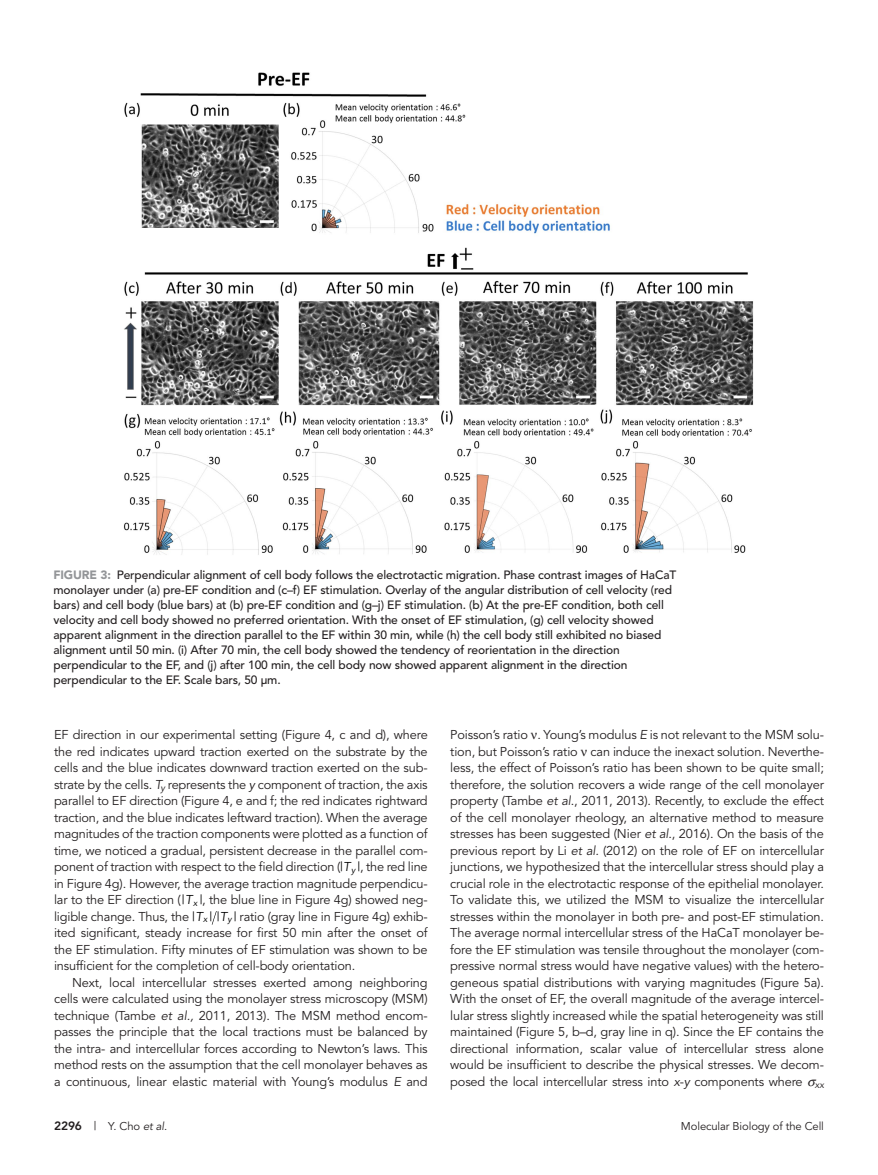
<style>
.page{position:relative;width:878px;height:1175px;background:#fff}
.page>*{position:absolute;margin:0;border:0;box-sizing:border-box;transform-origin:0 0}
.Para{font:12.75px/16.5px "Avenir";letter-spacing:-.01em;color:#231f20;text-align:justify}
.ParaFL{font:12.75px/16.5px "Avenir";letter-spacing:-.015em;color:#231f20;text-align:justify}
.t1{font:italic 12.75px "Avenir";color:#000}
.FigCaption_35_5p{font:500 12px/15px "Avenir";letter-spacing:-.01em;color:#231f20}
.t2{font:11.25px "Avenir";letter-spacing:-.01em;color:#231f20}
.t3{font:italic 8.85px "Avenir";color:#000}
.s1{font-weight:900;color:#939598}
.s2{font-style:italic}
.s3{color:#000}
.s4{font-weight:800;font-size:12px}
.s5{font-size:12px}
</style>
<div class="page">
<svg style="left:212px;top:911px;width:5px;height:13px"></svg>
<img style="left:124px;top:72px;width:629px;height:483px">
<p class="FigCaption_35_5p" style="left:53px;top:567px;width:624px"><span class="s1">FIGURE 3:</span> Perpendicular alignment of cell body follows the electrotactic migration. Phase contrast images of HaCaT monolayer under (a) pre-EF condition and (c–f) EF stimulation. Overlay of the angular distribution of cell velocity (red bars) and cell body (blue bars) at (b) pre-EF condition and (g–j) EF stimulation. (b) At the pre-EF condition, both cell velocity and cell body showed no preferred orientation. With the onset of EF stimulation, (g) cell velocity showed apparent alignment in the direction parallel to the EF within 30 min, while (h) the cell body still exhibited no biased alignment until 50 min. (i) After 70 min, the cell body showed the tendency of reorientation in the direction perpendicular to the EF, and (j) after 100 min, the cell body now showed apparent alignment in the direction perpendicular to the EF. Scale bars, 50 µm.</p>
<p class="ParaFL" style="left:54px;top:726px;width:375px">EF direction in our experimental setting (Figure 4, c and d), where the red indicates upward traction exerted on the substrate by the cells and the blue indicates downward traction exerted on the sub&shy;strate by the cells. <span class="s2">T</span><sub>y</sub> represents the <span class="s2">y</span> component of traction, the axis parallel to EF direction (Figure 4, e and f; the red indicates rightward traction, and the blue indicates leftward traction). When the average magnitudes of the traction components were plotted as a function of time, we noticed a gradual, persistent decrease in the parallel com&shy;ponent of traction with respect to the field direction (<span class="s3">| |</span>, the red line</p>
<p class="t1" style="left:343px;top:859px;width:14px">T<sub>y</sub></p>
<p class="ParaFL" style="left:54px;top:875px;width:375px">in Figure 4g). However, the average traction magnitude perpendicu&shy;lar to the EF direction (<span class="s3">| |</span>, the blue line in Figure 4g) showed neg-</p>
<p class="t1" style="left:185px;top:892px;width:14px">T<sub>x</sub></p>
<p class="ParaFL" style="left:54px;top:908px;width:375px">ligible change. Thus, the <span class="s3">| | | |</span> ratio (gray line in Figure 4g) exhib-</p>
<p class="t1" style="left:195px;top:908px;width:9px">T</p>
<p class="t1" style="left:220px;top:908px;width:9px">T</p>
<p class="t3" style="left:203px;top:914px;width:6px">x</p>
<p class="t3" style="left:228px;top:914px;width:6px">y</p>
<p class="ParaFL" style="left:54px;top:924px;width:375px">ited significant, steady increase for first 50 min after the onset of the EF stimulation. Fifty minutes of EF stimulation was shown to be insufficient for the completion of cell-body orientation.</p>
<p class="Para" style="left:54px;top:974px;width:375px;text-indent:18px">Next, local intercellular stresses exerted among neighboring cells were calculated using the monolayer stress microscopy (MSM) technique (Tambe <span class="s2">et al.,</span> 2011, 2013). The MSM method encom&shy;passes the principle that the local tractions must be balanced by the intra- and intercellular forces according to Newton’s laws. This method rests on the assumption that the cell monolayer behaves as a continuous, linear elastic material with Young’s modulus <span class="s2">E</span> and</p>
<p class="Para" style="left:450px;top:726px;width:375px">Poisson’s ratio . Young’s modulus <span class="s2">E</span> is not relevant to the MSM solu&shy;tion, but Poisson’s ratio can induce the inexact solution. Neverthe&shy;less, the effect of Poisson’s ratio has been shown to be quite small; therefore, the solution recovers a wide range of the cell monolayer property (Tambe <span class="s2">et al</span>., 2011, 2013). Recently, to exclude the effect of the cell monolayer rheology, an alternative method to measure stresses has been suggested (Nier <span class="s2">et al</span>., 2016). On the basis of the previous report by Li <span class="s2">et al.</span> (2012) on the role of EF on intercellular junctions, we hypothesized that the intercellular stress should play a crucial role in the electrotactic response of the epithelial monolayer.<br>To validate this, we utilized the MSM to visualize the intercellular stresses within the monolayer in both pre- and post-EF stimulation.<br>The average normal intercellular stress of the HaCaT monolayer be&shy;fore the EF stimulation was tensile throughout the monolayer (com&shy;pressive normal stress would have negative values) with the hetero&shy;geneous spatial distributions with varying magnitudes (Figure 5a).<br>With the onset of EF, the overall magnitude of the average intercel&shy;lular stress slightly increased while the spatial heterogeneity was still maintained (Figure 5, b–d, gray line in q). Since the EF contains the directional information, scalar value of intercellular stress alone would be insufficient to describe the physical stresses. We decom&shy;posed the local intercellular stress into <span class="s2">x</span>-<span class="s2">y</span> components where <sub>xx</sub></p>
<p class="t2" style="left:54px;top:1119px;width:115px"><span class="s4">2296</span> <span class="s5">|</span> Y. Cho <span class="s2">et al</span>.</p>
<p class="t2" style="left:681px;top:1119px;width:144px">Molecular Biology of the Cell</p>
</div>
